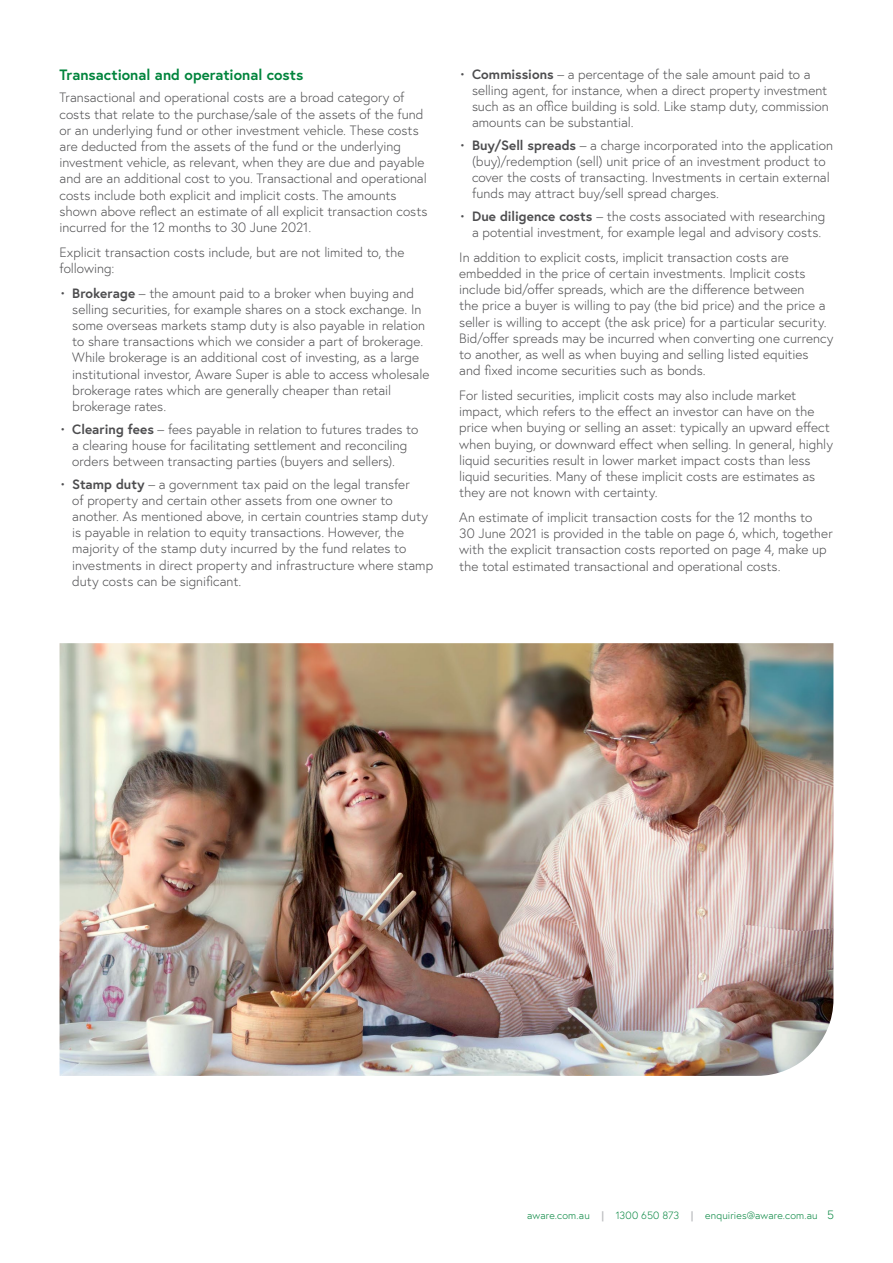
<style>
.page{position:relative;width:893px;height:1263px;background:#fff}
.page>*{position:absolute;margin:0;border:0;box-sizing:border-box;transform-origin:0 0}
.t1{font:700 15px "Europa";color:#00843c}
.t2{font:300 13.5px/16.2px "Europa";color:#4d4d4f}
.t3{font:300 10.5px "Europa";letter-spacing:.015em;color:#00843c}
.s1{font-weight:700}
.s2{font-weight:700;color:#bcbec0}
.s3{font-size:12px}
</style>
<div class="page">
<img style="left:60px;top:643px;width:773px;height:433px">
<p class="t1" style="left:60px;top:64px;width:245px">Transactional and operational costs</p>
<p class="t2" style="left:60px;top:89px;width:369px">Transactional and operational costs are a broad category of costs that relate to the purchase/sale of the assets of the fund or an underlying fund or other investment vehicle. These costs are deducted from the assets of the fund or the underlying investment vehicle, as relevant, when they are due and payable and are an additional cost to you. Transactional and operational costs include both explicit and implicit costs. The amounts shown above reflect an estimate of all explicit transaction costs incurred for the 12 months to 30 June 2021.</p>
<p class="t2" style="left:60px;top:244px;width:346px">Explicit transaction costs include, but are not limited to, the following:</p>
<p class="t2" style="left:72px;top:285px;width:359px;text-indent:-13px">• <span class="s1">Brokerage</span> – the amount paid to a broker when buying and selling securities, for example shares on a stock exchange. In some overseas markets stamp duty is also payable in relation to share transactions which we consider a part of brokerage.<br>While brokerage is an additional cost of investing, as a large institutional investor, Aware Super is able to access wholesale brokerage rates which are generally cheaper than retail brokerage rates.</p>
<p class="t2" style="left:72px;top:421px;width:348px;text-indent:-13px">• <span class="s1">Clearing fees</span> – fees payable in relation to futures trades to a clearing house for facilitating settlement and reconciling orders between transacting parties (buyers and sellers).</p>
<p class="t2" style="left:72px;top:476px;width:362px;text-indent:-13px">• <span class="s1">Stamp duty</span> – a government tax paid on the legal transfer<br>of property and certain other assets from one owner to another. As mentioned above, in certain countries stamp duty is payable in relation to equity transactions. However, the majority of the stamp duty incurred by the fund relates to investments in direct property and infrastructure where stamp duty costs can be significant.</p>
<p class="t2" style="left:472px;top:66px;width:358px;text-indent:-13px">• <span class="s1">Commissions</span> – a percentage of the sale amount paid to a selling agent, for instance, when a direct property investment such as an office building is sold. Like stamp duty, commission amounts can be substantial.</p>
<p class="t2" style="left:472px;top:137px;width:363px;text-indent:-13px">• <span class="s1">Buy/Sell spreads</span> – a charge incorporated into the application (buy)/redemption (sell) unit price of an investment product to cover the costs of transacting. Investments in certain external funds may attract buy/sell spread charges.</p>
<p class="t2" style="left:459px;top:208px;width:368px;text-align:right">• <span class="s1">Due diligence costs</span> – the costs associated with researching a potential investment, for example legal and advisory costs.</p>
<p class="t2" style="left:459px;top:249px;width:376px">In addition to explicit costs, implicit transaction costs are embedded in the price of certain investments. Implicit costs include bid/offer spreads, which are the difference between<br>the price a buyer is willing to pay (the bid price) and the price a seller is willing to accept (the ask price) for a particular security.<br>Bid/offer spreads may be incurred when converting one currency to another, as well as when buying and selling listed equities and fixed income securities such as bonds.</p>
<p class="t2" style="left:459px;top:387px;width:375px">For listed securities, implicit costs may also include market impact, which refers to the effect an investor can have on the price when buying or selling an asset: typically an upward effect when buying, or downward effect when selling. In general, highly liquid securities result in lower market impact costs than less liquid securities. Many of these implicit costs are estimates as they are not known with certainty.</p>
<p class="t2" style="left:459px;top:509px;width:375px">An estimate of implicit transaction costs for the 12 months to<br>30 June 2021 is provided in the table on page 6, which, together with the explicit transaction costs reported on page 4, make up the total estimated transactional and operational costs.</p>
<p class="t3" style="left:527px;top:1209px;width:308px">aware.com.au <span class="s2">|</span> 1300 650 873 <span class="s2">|</span> enquiries@aware.com.au <span class="s3">5</span></p>
</div>
